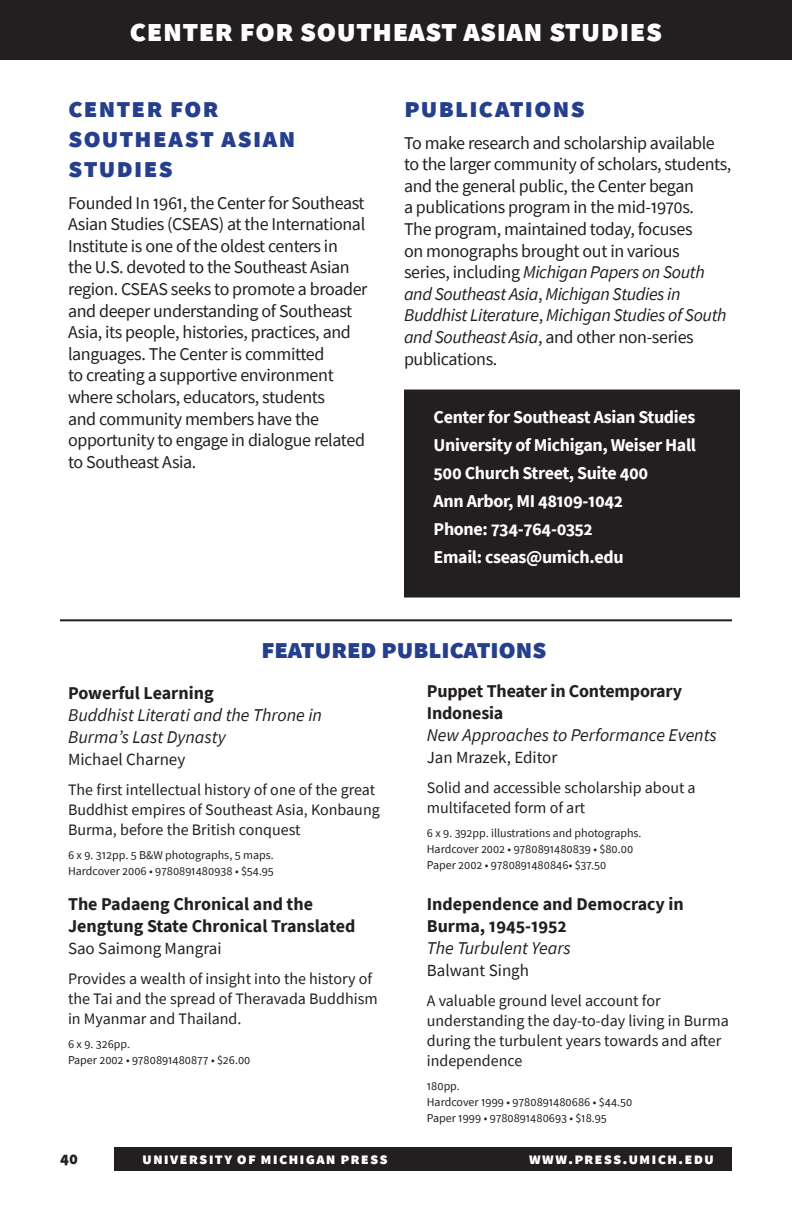
<style>
.page{position:relative;width:792px;height:1224px;background:#fff}
.page>*{position:absolute;margin:0;border:0;box-sizing:border-box;transform-origin:0 0}
._6_Up_Author{font:900 32px "Source Sans Pro";color:#fff}
.page_subheading{font:900 28px/30px "Source Sans Pro";letter-spacing:.03em;color:#253f8e}
.Paragraph_Style_4{font:900 28px "Source Sans Pro";letter-spacing:-.02em;color:#253f8e}
.Paragraph_Style_4-2{font:18px/21.6px "Source Sans Pro";letter-spacing:-.02em;color:#231f20}
._6_Up_Title{font:700 18px/22px "Source Sans Pro";color:#231f20}
.Paragraph_Style_4-3{font:700 18px "Source Sans Pro";letter-spacing:-.02em;color:#fff}
._6_Up_Title-2{font:italic 18px "Source Sans Pro";color:#231f20}
._6_Up_Author-2{font:17px "Source Sans Pro";color:#231f20}
._6_Up_Text{font:16px/20px "Source Sans Pro";color:#231f20}
.t1{font:900 16px "Source Sans Pro";letter-spacing:.07em;color:#fff}
.t2{font:900 16px "Source Sans Pro";color:#231f20}
._6_Up_Stats{font:12px "Source Sans Pro";color:#231f20}
.s1{font-style:italic}
</style>
<div class="page">
<div style="left:0;top:0;width:792px;height:60px;background:#231f20"></div>
<div style="left:114px;top:1147px;width:618px;height:24px;background:#231f20"></div>
<hr style="left:60px;top:619px;width:672px;height:2px;background:#231f20">
<div style="left:405px;top:391px;width:334px;height:206px;background:#231f20"></div>
<div style="left:404px;top:390px;width:336px;height:208px;border:2px solid #231f20"></div>
<p class="_6_Up_Author" style="left:130px;top:8px;width:534px">center for southeast asian studies</p>
<p class="page_subheading" style="left:68px;top:92px;width:229px">center for southeast asian studies</p>
<p class="Paragraph_Style_4-2" style="left:68px;top:192px;width:301px">Founded In 1961, the Center for Southeast Asian Studies (CSEAS) at the International Institute is one of the oldest centers in<br>the U.S. devoted to the Southeast Asian region. CSEAS seeks to promote a broader and deeper understanding of Southeast Asia, its people, histories, practices, and languages. The Center is committed<br>to creating a supportive environment where scholars, educators, students<br>and community members have the opportunity to engage in dialogue related to Southeast Asia.</p>
<p class="page_subheading" style="left:404px;top:92px;width:182px">publications</p>
<p class="Paragraph_Style_4-2" style="left:404px;top:132px;width:329px">To make research and scholarship available to the larger community of scholars, students, and the general public, the Center began<br>a publications program in the mid-1970s.<br>The program, maintained today, focuses<br>on monographs brought out in various<br>series, including <span class="s1">Michigan Papers on South and Southeast Asia</span>, <span class="s1">Michigan Studies in Buddhist Literature</span>, <span class="s1">Michigan Studies of South and Southeast Asia</span>, and other non-series publications.</p>
<p class="Paragraph_Style_4-3" style="left:434px;top:405px;width:263px">Center for Southeast Asian Studies</p>
<p class="Paragraph_Style_4-3" style="left:434px;top:433px;width:264px">University of Michigan, Weiser Hall</p>
<p class="Paragraph_Style_4-3" style="left:434px;top:461px;width:216px">500 Church Street, Suite 400</p>
<p class="Paragraph_Style_4-3" style="left:434px;top:489px;width:191px">Ann Arbor, MI 48109-1042</p>
<p class="Paragraph_Style_4-3" style="left:434px;top:517px;width:161px">Phone: 734-764-0352</p>
<p class="Paragraph_Style_4-3" style="left:434px;top:545px;width:191px">Email: cseas@umich.edu</p>
<p class="Paragraph_Style_4" style="left:261px;top:629px;width:287px">featured publications</p>
<p class="_6_Up_Title" style="left:68px;top:682px;width:147px">Powerful Learning</p>
<p class="_6_Up_Title-2" style="left:68px;top:703px;width:256px">Buddhist Literati and the Throne in</p>
<p class="_6_Up_Title-2" style="left:68px;top:725px;width:159px">Burma’s Last Dynasty</p>
<p class="_6_Up_Author-2" style="left:68px;top:748px;width:119px">Michael Charney</p>
<p class="_6_Up_Text" style="left:68px;top:779px;width:313px">The first intellectual history of one of the great<br>Buddhist empires of Southeast Asia, Konbaung<br>Burma, before the British conquest</p>
<p class="_6_Up_Stats" style="left:68px;top:847px;width:207px">6 x 9. 312pp. 5 B&amp;W photographs, 5 maps.</p>
<p class="_6_Up_Stats" style="left:68px;top:863px;width:207px">Hardcover 2006 • 9780891480938 • $54.95</p>
<p class="_6_Up_Title" style="left:68px;top:893px;width:289px">The Padaeng Chronical and the<br>Jengtung State Chronical Translated</p>
<p class="_6_Up_Author-2" style="left:68px;top:938px;width:155px">Sao Saimong Mangrai</p>
<p class="_6_Up_Text" style="left:68px;top:969px;width:311px">Provides a wealth of insight into the history of the Tai and the spread of Theravada Buddhism in Myanmar and Thailand.</p>
<p class="_6_Up_Stats" style="left:68px;top:1037px;width:64px">6 x 9. 326pp.</p>
<p class="_6_Up_Stats" style="left:68px;top:1053px;width:184px">Paper 2002 • 9780891480877 • $26.00</p>
<p class="_6_Up_Title" style="left:427px;top:680px;width:257px">Puppet Theater in Contemporary<br>Indonesia</p>
<p class="_6_Up_Title-2" style="left:427px;top:724px;width:292px">New Approaches to Performance Events</p>
<p class="_6_Up_Author-2" style="left:427px;top:747px;width:132px">Jan Mrazek, Editor</p>
<p class="_6_Up_Text" style="left:427px;top:778px;width:270px">Solid and accessible scholarship about a multifaceted form of art</p>
<p class="_6_Up_Stats" style="left:427px;top:825px;width:216px">6 x 9. 392pp. illustrations and photographs.</p>
<p class="_6_Up_Stats" style="left:427px;top:841px;width:208px">Hardcover 2002 • 9780891480839 • $80.00</p>
<p class="_6_Up_Stats" style="left:427px;top:857px;width:181px">Paper 2002 • 9780891480846• $37.50</p>
<p class="_6_Up_Title" style="left:427px;top:893px;width:259px">Independence and Democracy in<br>Burma, 1945-1952</p>
<p class="_6_Up_Title-2" style="left:427px;top:937px;width:145px">The Turbulent Years</p>
<p class="_6_Up_Author-2" style="left:427px;top:960px;width:104px">Balwant Singh</p>
<p class="_6_Up_Text" style="left:427px;top:991px;width:303px">A valuable ground level account for understanding the day-to-day living in Burma during the turbulent years towards and after independence</p>
<p class="_6_Up_Stats" style="left:427px;top:1079px;width:35px">180pp.</p>
<p class="_6_Up_Stats" style="left:427px;top:1095px;width:207px">Hardcover 1999 • 9780891480686 • $44.50</p>
<p class="_6_Up_Stats" style="left:427px;top:1111px;width:181px">Paper 1999 • 9780891480693 • $18.95</p>
<p class="t2" style="left:60px;top:1147px;width:20px">40</p>
<p class="t1" style="left:142px;top:1147px;width:247px">university of michigan press</p>
<p class="t1" style="left:529px;top:1147px;width:186px">www.press.umich.edu</p>
</div>
